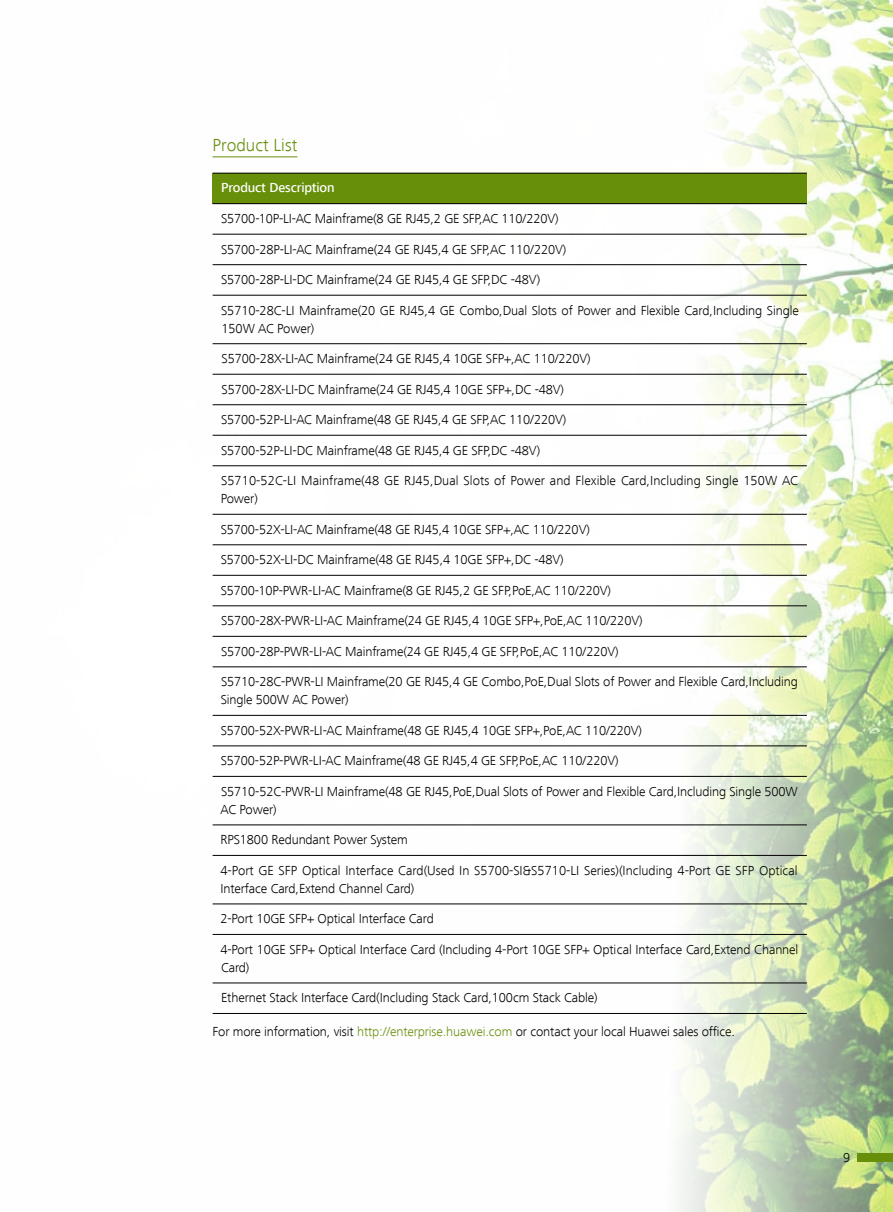
<style>
.page{position:relative;width:893px;height:1212px;background:#fff}
.page>*{position:absolute;margin:0;border:0;box-sizing:border-box;transform-origin:0 0}
.t1{font:300 18px "Frutiger Next LT";color:#678f0a}
.t2{font:300 13.5px/18px "Frutiger Next LT";letter-spacing:-.01em;color:#000}
.t3{font:500 13.5px "Frutiger Next LT";letter-spacing:-.01em;color:#fff}
.s1{color:#678f0a}
</style>
<div class="page">
<img style="left:212px;top:0;width:681px;height:1212px">
<div style="left:213px;top:173px;width:594px;height:31px;background:#678f0a"></div>
<hr style="left:213px;top:173px;width:594px;height:1px;background:#000">
<hr style="left:213px;top:203px;width:594px;height:1px;background:#000">
<hr style="left:213px;top:234px;width:594px;height:1px;background:#000">
<hr style="left:213px;top:264px;width:594px;height:1px;background:#000">
<hr style="left:213px;top:295px;width:594px;height:1px;background:#000">
<hr style="left:213px;top:343px;width:594px;height:1px;background:#000">
<hr style="left:213px;top:374px;width:594px;height:1px;background:#000">
<hr style="left:213px;top:404px;width:594px;height:1px;background:#000">
<hr style="left:213px;top:435px;width:594px;height:1px;background:#000">
<hr style="left:213px;top:465px;width:594px;height:1px;background:#000">
<hr style="left:213px;top:514px;width:594px;height:1px;background:#000">
<hr style="left:213px;top:544px;width:594px;height:1px;background:#000">
<hr style="left:213px;top:575px;width:594px;height:1px;background:#000">
<hr style="left:213px;top:605px;width:594px;height:1px;background:#000">
<hr style="left:213px;top:636px;width:594px;height:1px;background:#000">
<hr style="left:213px;top:666px;width:594px;height:1px;background:#000">
<hr style="left:213px;top:715px;width:594px;height:1px;background:#000">
<hr style="left:213px;top:746px;width:594px;height:1px;background:#000">
<hr style="left:213px;top:776px;width:594px;height:1px;background:#000">
<hr style="left:213px;top:825px;width:594px;height:1px;background:#000">
<hr style="left:213px;top:855px;width:594px;height:1px;background:#000">
<hr style="left:213px;top:904px;width:594px;height:1px;background:#000">
<hr style="left:213px;top:934px;width:594px;height:1px;background:#000">
<hr style="left:213px;top:983px;width:594px;height:1px;background:#000">
<hr style="left:213px;top:1013px;width:594px;height:1px;background:#000">
<hr style="left:213px;top:157px;width:84px;height:1px;background:#678f0a">
<div style="left:857px;top:1153px;width:36px;height:8px;background:#678f0a"></div>
<h1 class="t1" style="left:213px;top:135px;width:86px">Product List</h1>
<p class="t3" style="left:221px;top:180px;width:115px">Product Description</p>
<p class="t2" style="left:221px;top:210px;width:339px">S5700-10P-LI-AC Mainframe(8 GE RJ45,2 GE SFP,AC 110/220V)</p>
<p class="t2" style="left:221px;top:240px;width:347px">S5700-28P-LI-AC Mainframe(24 GE RJ45,4 GE SFP,AC 110/220V)</p>
<p class="t2" style="left:221px;top:271px;width:321px">S5700-28P-LI-DC Mainframe(24 GE RJ45,4 GE SFP,DC -48V)</p>
<p class="t2" style="left:221px;top:301px;width:579px">S5710-28C-LI Mainframe(20 GE RJ45,4 GE Combo,Dual Slots of Power and Flexible Card,Including Single<br>150W AC Power)</p>
<p class="t2" style="left:222px;top:350px;width:371px">S5700-28X-LI-AC Mainframe(24 GE RJ45,4 10GE SFP+,AC 110/220V)</p>
<p class="t2" style="left:222px;top:380px;width:344px">S5700-28X-LI-DC Mainframe(24 GE RJ45,4 10GE SFP+,DC -48V)</p>
<p class="t2" style="left:221px;top:411px;width:347px">S5700-52P-LI-AC Mainframe(48 GE RJ45,4 GE SFP,AC 110/220V)</p>
<p class="t2" style="left:221px;top:441px;width:321px">S5700-52P-LI-DC Mainframe(48 GE RJ45,4 GE SFP,DC -48V)</p>
<p class="t2" style="left:221px;top:472px;width:579px">S5710-52C-LI Mainframe(48 GE RJ45,Dual Slots of Power and Flexible Card,Including Single 150W AC<br>Power)</p>
<p class="t2" style="left:221px;top:520px;width:371px">S5700-52X-LI-AC Mainframe(48 GE RJ45,4 10GE SFP+,AC 110/220V)</p>
<p class="t2" style="left:221px;top:551px;width:345px">S5700-52X-LI-DC Mainframe(48 GE RJ45,4 10GE SFP+,DC -48V)</p>
<p class="t2" style="left:221px;top:581px;width:392px">S5700-10P-PWR-LI-AC Mainframe(8 GE RJ45,2 GE SFP,PoE,AC 110/220V)</p>
<p class="t2" style="left:221px;top:612px;width:423px">S5700-28X-PWR-LI-AC Mainframe(24 GE RJ45,4 10GE SFP+,PoE,AC 110/220V)</p>
<p class="t2" style="left:221px;top:642px;width:399px">S5700-28P-PWR-LI-AC Mainframe(24 GE RJ45,4 GE SFP,PoE,AC 110/220V)</p>
<p class="t2" style="left:221px;top:673px;width:579px">S5710-28C-PWR-LI Mainframe(20 GE RJ45,4 GE Combo,PoE,Dual Slots of Power and Flexible Card,Including<br>Single 500W AC Power)</p>
<p class="t2" style="left:221px;top:721px;width:423px">S5700-52X-PWR-LI-AC Mainframe(48 GE RJ45,4 10GE SFP+,PoE,AC 110/220V)</p>
<p class="t2" style="left:221px;top:752px;width:399px">S5700-52P-PWR-LI-AC Mainframe(48 GE RJ45,4 GE SFP,PoE,AC 110/220V)</p>
<p class="t2" style="left:220px;top:782px;width:579px">S5710-52C-PWR-LI Mainframe(48 GE RJ45,PoE,Dual Slots of Power and Flexible Card,Including Single 500W<br>AC Power)</p>
<p class="t2" style="left:220px;top:831px;width:189px">RPS1800 Redundant Power System</p>
<p class="t2" style="left:220px;top:861px;width:579px">4-Port GE SFP Optical Interface Card(Used In S5700-SI&amp;S5710-LI Series)(Including 4-Port GE SFP Optical<br>Interface Card,Extend Channel Card)</p>
<p class="t2" style="left:220px;top:910px;width:215px">2-Port 10GE SFP+ Optical Interface Card</p>
<p class="t2" style="left:220px;top:940px;width:579px">4-Port 10GE SFP+ Optical Interface Card (Including 4-Port 10GE SFP+ Optical Interface Card,Extend Channel<br>Card)</p>
<p class="t2" style="left:221px;top:989px;width:378px">Ethernet Stack Interface Card(Including Stack Card,100cm Stack Cable)</p>
<p class="t2" style="left:213px;top:1022px;width:524px">For more information, visit <span class="s1">http://enterprise.huawei.com</span> or contact your local Huawei sales office.</p>
<p class="t2" style="left:843px;top:1148px;width:9px">9</p>
</div>
